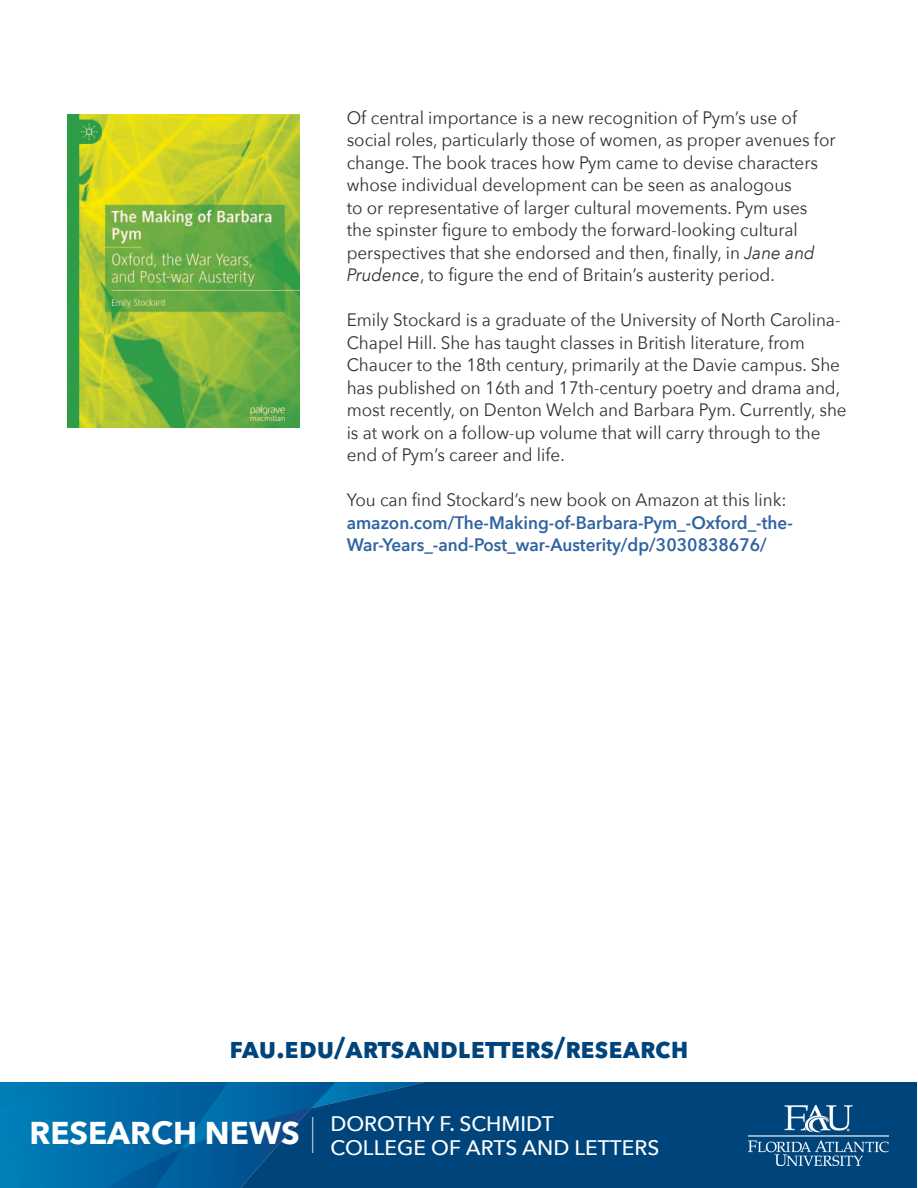
<style>
.page{position:relative;width:918px;height:1188px;background:#fff}
.page>*{position:absolute;margin:0;border:0;box-sizing:border-box;transform-origin:0 0}
.t1{font:700 31.5px "Avenir Next";color:#fff}
.t2{font:700 28.5px "Avenir Next";color:#00447c;scale:.95 1}
.t3{font:500 21px/24px "Avenir Next";color:#fff}
.t4{font:18px/22.5px "Avenir Next";color:#323031;scale:.95 1}
.t5{font:600 18px/22.5px "Avenir Next";color:#2f63a2;scale:.95 1}
.s1{font-style:italic}
.s2{font-weight:200;font-size:36px}
</style>
<div class="page">
<div style="left:1px;top:1083px;width:916px;height:105px;background:#00447c"></div>
<img style="left:0;top:1083px;width:788px;height:105px">
<img style="left:748px;top:1105px;width:141px;height:60px">
<img style="left:68px;top:114px;width:232px;height:314px">
<p class="t4" style="left:347px;top:106px;width:516px">Of central importance is a new recognition of Pym’s use of social roles, particularly those of women, as proper avenues for change. The book traces how Pym came to devise characters whose individual development can be seen as analogous<br>to or representative of larger cultural movements. Pym uses the spinster figure to embody the forward-looking cultural perspectives that she endorsed and then, finally, in <span class="s1">Jane and Prudence</span>, to figure the end of Britain’s austerity period.</p>
<p class="t4" style="left:347px;top:308px;width:528px">Emily Stockard is a graduate of the University of North Carolina-Chapel Hill. She has taught classes in British literature, from Chaucer to the 18th century, primarily at the Davie campus. She has published on 16th and 17th-century poetry and drama and, most recently, on Denton Welch and Barbara Pym. Currently, she is at work on a follow-up volume that will carry through to the end of Pym’s career and life.</p>
<p class="t4" style="left:347px;top:488px;width:465px">You can find Stockard’s new book on Amazon at this link:</p>
<p class="t5" style="left:347px;top:511px;width:471px">amazon.com/The-Making-of-Barbara-Pym_-Oxford_-the-<br>War-Years_-and-Post_war-Austerity/dp/3030838676/</p>
<p class="t2" style="left:229px;top:1024px;width:485px">fau.edu/artsandletters/research</p>
<p class="t1" style="left:30px;top:1106px;width:289px">RESEARCH NEWS <span class="s2">|</span></p>
<p class="t3" style="left:331px;top:1111px;width:330px">DOROTHY F. SCHMIDT<br>COLLEGE OF ARTS AND LETTERS</p>
</div>
